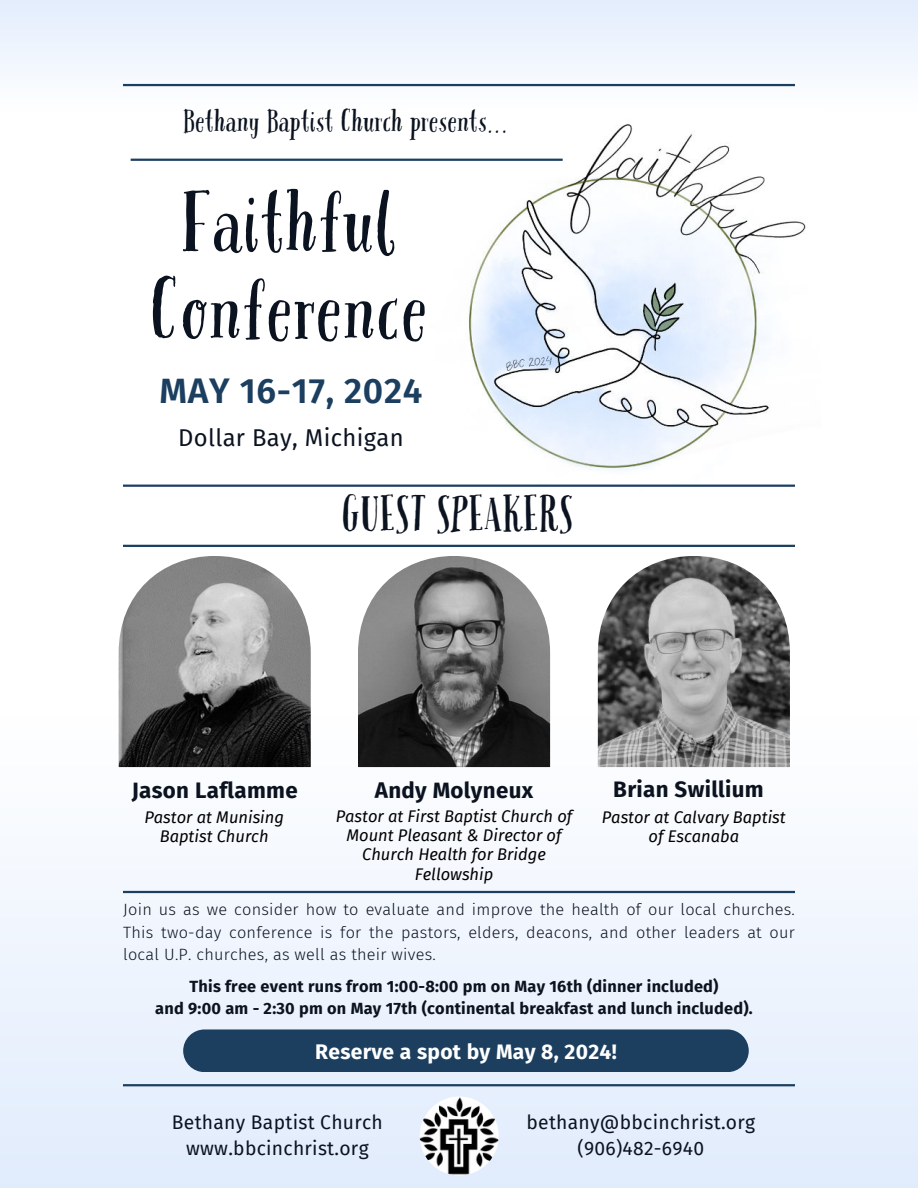
<style>
.page{position:relative;width:918px;height:1188px;background:#fff}
.page>*{position:absolute;margin:0;border:0;box-sizing:border-box;transform-origin:0 0}
.t1{font:78px/87.8px "Pacific Northwest Letters";letter-spacing:.02em;color:#0b1320;text-align:center}
.t2{font:42.3px "Pacific Northwest Letters";letter-spacing:.02em;color:#0b1320}
.t3{font:600 35.25px "Fira Sans";letter-spacing:.02em;color:#1c3f60}
.t4{font:28.2px "Pacific Northwest Letters";letter-spacing:.015em;color:#0b1320}
.t5{font:23.7px "Fira Sans";letter-spacing:.015em;color:#0b1320}
.t6{font:700 22.35px "Fira Sans";letter-spacing:.015em;color:#0b1320}
.t7{font:700 21px "Fira Sans";letter-spacing:.015em;color:#fff}
.t8{font:19.2px/25.8px "Fira Sans";letter-spacing:.015em;color:#0b1320;text-align:center}
.t9{font:italic 16.5px/19.2px "Fira Sans";color:#000;text-align:center}
.t10{font:300 16.35px/22.5px "Fira Sans";letter-spacing:.015em;color:#0b1320;text-align:justify}
.t11{font:700 16.35px/22.5px "Fira Sans";letter-spacing:.015em;color:#0b1320;text-align:center}
</style>
<div class="page">
<div style="left:0;top:702px;width:918px;height:486px;background:linear-gradient(to bottom,#fff,#e0ebfb)"></div>
<div style="left:0;top:0;width:918px;height:114px;background:linear-gradient(to right,#f0f5fd,#f0f5fd)"></div>
<hr style="left:123px;top:84px;width:672px;height:2px;background:#1c3f60">
<img style="left:407px;top:107px;width:414px;height:378px">
<hr style="left:131px;top:159px;width:432px;height:2px;background:#1c3f60">
<img style="left:358px;top:556px;width:192px;height:211px">
<img style="left:598px;top:556px;width:192px;height:211px">
<img style="left:119px;top:556px;width:192px;height:211px">
<hr style="left:123px;top:485px;width:672px;height:2px;background:#1c3f60">
<hr style="left:123px;top:545px;width:672px;height:2px;background:#1c3f60">
<hr style="left:123px;top:891px;width:672px;height:2px;background:#1c3f60">
<hr style="left:123px;top:1084px;width:672px;height:2px;background:#1c3f60">
<div style="left:183px;top:1029px;width:566px;height:43px;background:#1c3f60;border-radius:21px"></div>
<img style="left:420px;top:1096px;width:79px;height:80px;border-radius:50%">
<h3 class="t4" style="left:184px;top:103px;width:326px">Bethany Baptist Church presents...</h3>
<h1 class="t1" style="left:153px;top:182px;width:278px">Faithful<br>Conference</h1>
<h3 class="t3" style="left:160px;top:361px;width:264px">MAY 16-17, 2024</h3>
<h3 class="t5" style="left:178px;top:420px;width:227px">Dollar Bay, Michigan</h3>
<h2 class="t2" style="left:343px;top:487px;width:233px">GUEST SPEAKERS</h2>
<h3 class="t6" style="left:132px;top:771px;width:167px">Jason Laflamme</h3>
<h3 class="t6" style="left:375px;top:771px;width:160px">Andy Molyneux</h3>
<h3 class="t6" style="left:613px;top:771px;width:152px">Brian Swillium</h3>
<p class="t9" style="left:144px;top:807px;width:141px">Pastor at Munising<br>Baptist Church</p>
<p class="t9" style="left:336px;top:806px;width:238px">Pastor at First Baptist Church of<br>Mount Pleasant &amp; Director of<br>Church Health for Bridge<br>Fellowship</p>
<p class="t9" style="left:602px;top:807px;width:185px">Pastor at Calvary Baptist of Escanaba</p>
<p class="t10" style="left:123px;top:898px;width:673px">Join us as we consider how to evaluate and improve the health of our local churches.<br>This two-day conference is for the pastors, elders, deacons, and other leaders at our local U.P. churches, as well as their wives.</p>
<p class="t11" style="left:155px;top:974px;width:599px">This free event runs from 1:00-8:00 pm on May 16th (dinner included)<br>and 9:00 am - 2:30 pm on May 17th (continental breakfast and lunch included).</p>
<p class="t7" style="left:315px;top:1034px;width:303px">Reserve a spot by May 8, 2024!</p>
<p class="t8" style="left:172px;top:1109px;width:213px">Bethany Baptist Church www.bbcinchrist.org</p>
<p class="t8" style="left:527px;top:1109px;width:230px">bethany@bbcinchrist.org (906)482-6940</p>
</div>
